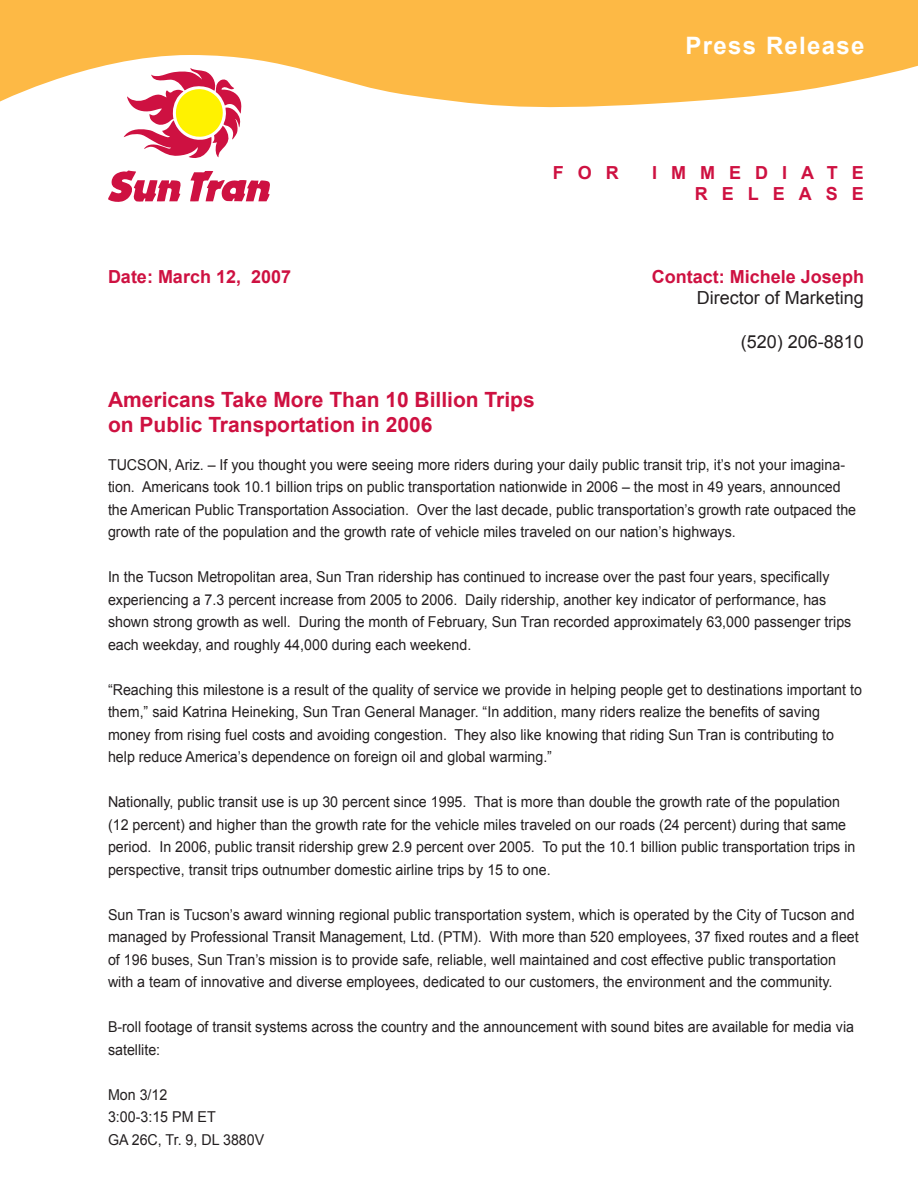
<style>
.page{position:relative;width:918px;height:1188px;background:#fff}
.page>*{position:absolute;margin:0;border:0;box-sizing:border-box;transform-origin:0 0}
.t1{font:700 24px "Arial";letter-spacing:.055em;color:#fff}
.t2{font:700 21px/25.5px "Arial";color:#ce1141}
.t3{font:700 18px "Arial";color:#ce1141}
.t4{font:18px "Arial";color:#231f20}
.t5{font:700 18px/21.6px "Arial";letter-spacing:.78em;color:#ce1141;text-align:right}
.t6{font:15px/22.5px "Arial";color:#231f20;scale:.95 1}
</style>
<div class="page">
<svg style="left:124px;top:112px;width:117px;height:46px"></svg>
<svg style="left:108px;top:170px;width:73px;height:32px"></svg>
<svg style="left:190px;top:171px;width:80px;height:30px"></svg>
<svg style="left:0;top:0;width:918px;height:112px;fill:#fdb945"></svg>
<h1 class="t1" style="left:685px;top:30px;width:181px">Press Release</h1>
<p class="t3" style="left:553px;top:160px;width:68px">FOR</p>
<p class="t5" style="left:652px;top:162px;width:213px">IMMEDIATE<br>RELEASE</p>
<p class="t3" style="left:108px;top:265px;width:185px">Date: March 12, 2007</p>
<p class="t3" style="left:652px;top:265px;width:214px">Contact: Michele Joseph</p>
<p class="t4" style="left:697px;top:286px;width:169px">Director of Marketing</p>
<p class="t4" style="left:741px;top:330px;width:125px">(520) 206-8810</p>
<h2 class="t2" style="left:108px;top:387px;width:428px">Americans Take More Than 10 Billion Trips on Public Transportation in 2006</h2>
<p class="t6" style="left:108px;top:453px;width:789px">TUCSON, Ariz. – If you thought you were seeing more riders during your daily public transit trip, it’s not your imagina&shy;tion. Americans took 10.1 billion trips on public transportation nationwide in 2006 – the most in 49 years, announced the American Public Transportation Association. Over the last decade, public transportation’s growth rate outpaced the growth rate of the population and the growth rate of vehicle miles traveled on our nation’s highways.</p>
<p class="t6" style="left:108px;top:566px;width:784px">In the Tucson Metropolitan area, Sun Tran ridership has continued to increase over the past four years, specifically experiencing a 7.3 percent increase from 2005 to 2006. Daily ridership, another key indicator of performance, has shown strong growth as well. During the month of February, Sun Tran recorded approximately 63,000 passenger trips each weekday, and roughly 44,000 during each weekend.</p>
<p class="t6" style="left:108px;top:678px;width:795px">“Reaching this milestone is a result of the quality of service we provide in helping people get to destinations important to them,” said Katrina Heineking, Sun Tran General Manager. “In addition, many riders realize the benefits of saving money from rising fuel costs and avoiding congestion. They also like knowing that riding Sun Tran is contributing to help reduce America’s dependence on foreign oil and global warming.”</p>
<p class="t6" style="left:108px;top:791px;width:788px">Nationally, public transit use is up 30 percent since 1995. That is more than double the growth rate of the population (12 percent) and higher than the growth rate for the vehicle miles traveled on our roads (24 percent) during that same period. In 2006, public transit ridership grew 2.9 percent over 2005. To put the 10.1 billion public transportation trips in perspective, transit trips outnumber domestic airline trips by 15 to one.</p>
<p class="t6" style="left:108px;top:903px;width:792px">Sun Tran is Tucson’s award winning regional public transportation system, which is operated by the City of Tucson and managed by Professional Transit Management, Ltd. (PTM). With more than 520 employees, 37 fixed routes and a fleet of 196 buses, Sun Tran’s mission is to provide safe, reliable, well maintained and cost effective public transportation with a team of innovative and diverse employees, dedicated to our customers, the environment and the community.</p>
<p class="t6" style="left:108px;top:1016px;width:787px">B-roll footage of transit systems across the country and the announcement with sound bites are available for media via satellite:</p>
<p class="t6" style="left:108px;top:1083px;width:166px">Mon 3/12<br>3:00-3:15 PM ET<br>GA 26C, Tr. 9, DL 3880V</p>
</div>
